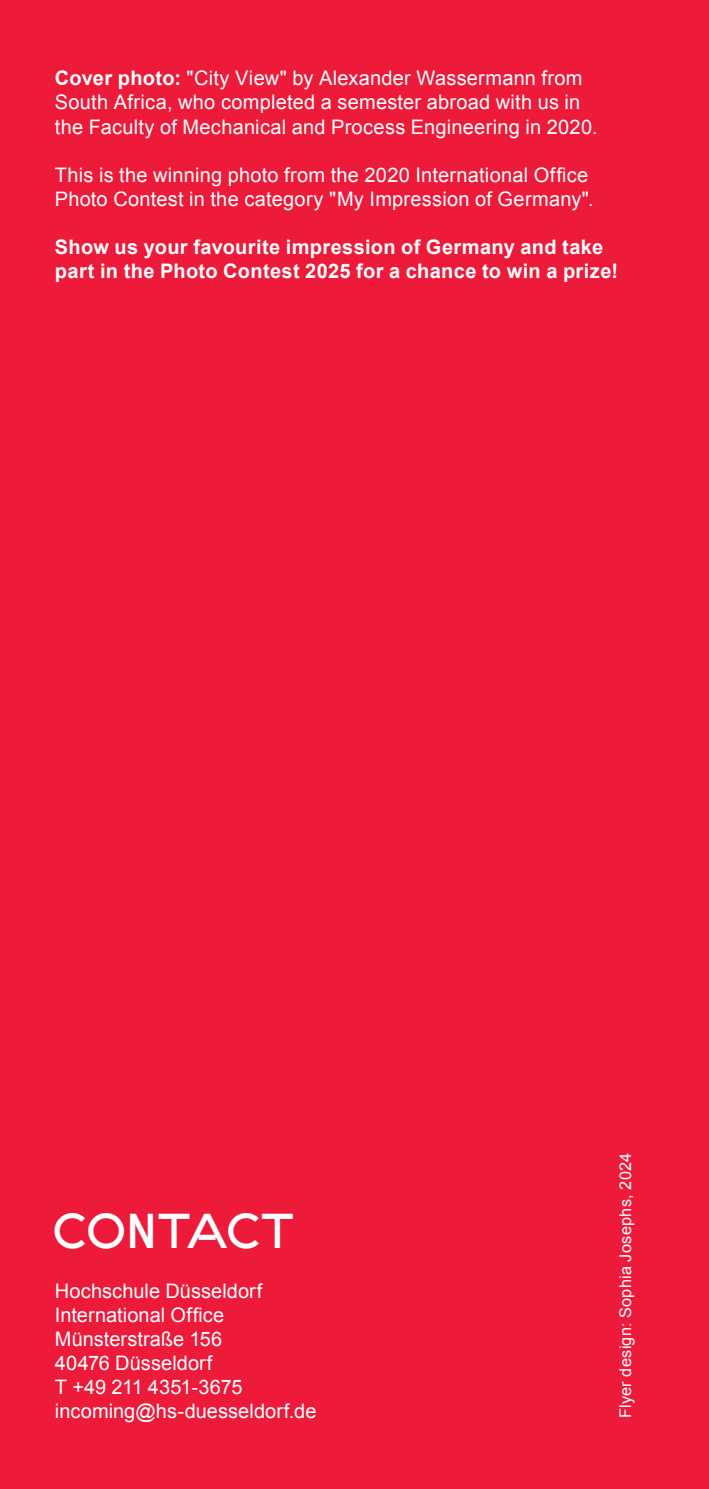
<style>
.page{position:relative;width:709px;height:1489px;background:#fff}
.page>*{position:absolute;margin:0;border:0;box-sizing:border-box;transform-origin:0 0}
.t1{font:47.5px "HSD Sans";letter-spacing:-.005em;color:#fff}
.t2{font:20px/24px "Arial";letter-spacing:.01em;color:#fff}
.t3{font:700 20px/24px "Arial";letter-spacing:.015em;color:#fff}
.t4{font:16.25px "Arial";letter-spacing:.02em;color:#fff}
.s1{font-weight:700}
</style>
<div class="page">
<div style="left:0;top:0;width:709px;height:1488px;background:#ed1a3a"></div>
<p class="t2" style="left:55px;top:67px;width:544px"><span class="s1">Cover photo:</span> "City View" by Alexander Wassermann from<br>South Africa, who completed a semester abroad with us in the Faculty of Mechanical and Process Engineering in 2020.</p>
<p class="t2" style="left:55px;top:163px;width:540px">This is the winning photo from the 2020 International Office<br>Photo Contest in the category ʺMy Impression of Germanyʺ.</p>
<p class="t3" style="left:55px;top:235px;width:565px">Show us your favourite impression of Germany and take part in the Photo Contest 2025 for a chance to win a prize!</p>
<p class="t1" style="left:53px;top:1205px;width:243px">CONTACT</p>
<p class="t2" style="left:55px;top:1279px;width:209px">Hochschule Düsseldorf</p>
<p class="t2" style="left:55px;top:1303px;width:171px">International Office</p>
<p class="t2" style="left:55px;top:1327px;width:169px">Münsterstraße 156</p>
<p class="t2" style="left:55px;top:1351px;width:159px">40476 Düsseldorf</p>
<p class="t2" style="left:55px;top:1375px;width:189px">T +49 211 4351-3675</p>
<p class="t2" style="left:55px;top:1399px;width:263px">incoming@hs-duesseldorf.de</p>
<p class="t4" style="left:615px;top:1417px;width:267px;rotate:-90deg">Flyer design: Sophia Josephs, 2024</p>
</div>
